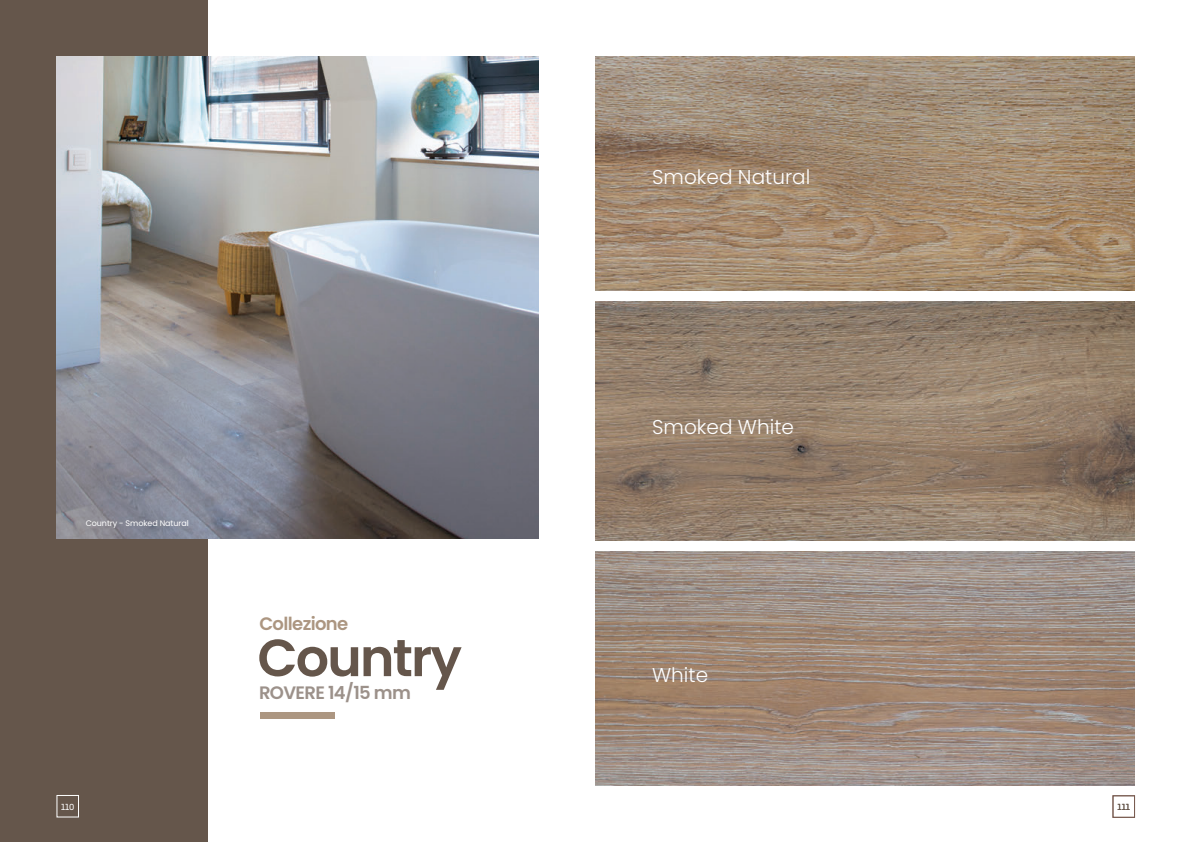
<style>
.page{position:relative;width:1191px;height:842px;background:#fff}
.page>*{position:absolute;margin:0;border:0;box-sizing:border-box;transform-origin:0 0}
.t1{font:600 52.2px "Poppins";letter-spacing:-.035em;color:#65564b}
.t2{font:300 20px "Poppins";color:#fff}
.t3{font:600 18px "Poppins";letter-spacing:-.035em;color:#9c918a}
.t4{font:600 18px "Poppins";letter-spacing:-.035em;color:#ac9681}
.t5{font:9px "Niveau Grotesk";color:#fff}
.t6{font:9px "Niveau Grotesk";color:#65564b}
.t7{font:8px "Poppins";letter-spacing:-.01em;color:#fff}
</style>
<div class="page">
<div style="left:0;top:0;width:207px;height:842px;background:#65564b"></div>
<img style="left:57px;top:57px;width:482px;height:482px">
<div style="left:57px;top:795px;width:22px;height:22px;border:1px solid #fff"></div>
<img style="left:595px;top:57px;width:539px;height:234px">
<img style="left:595px;top:301px;width:539px;height:240px">
<img style="left:595px;top:551px;width:539px;height:234px">
<div style="left:260px;top:713px;width:74px;height:6px;background:#ac9681"></div>
<div style="left:1112px;top:795px;width:22px;height:22px;border:1px solid #795c51"></div>
<p class="t7" style="left:86px;top:518px;width:104px">Country - Smoked Natural</p>
<p class="t5" style="left:61px;top:801px;width:15px">110</p>
<p class="t4" style="left:259px;top:613px;width:90px">Collezione</p>
<h1 class="t1" style="left:257px;top:628px;width:206px">Country</h1>
<p class="t3" style="left:259px;top:682px;width:153px">ROVERE 14/15 mm</p>
<p class="t2" style="left:652px;top:166px;width:160px">Smoked Natural</p>
<p class="t2" style="left:652px;top:415px;width:143px">Smoked White</p>
<p class="t2" style="left:652px;top:663px;width:57px">White</p>
<p class="t6" style="left:1117px;top:802px;width:14px">111</p>
</div>
